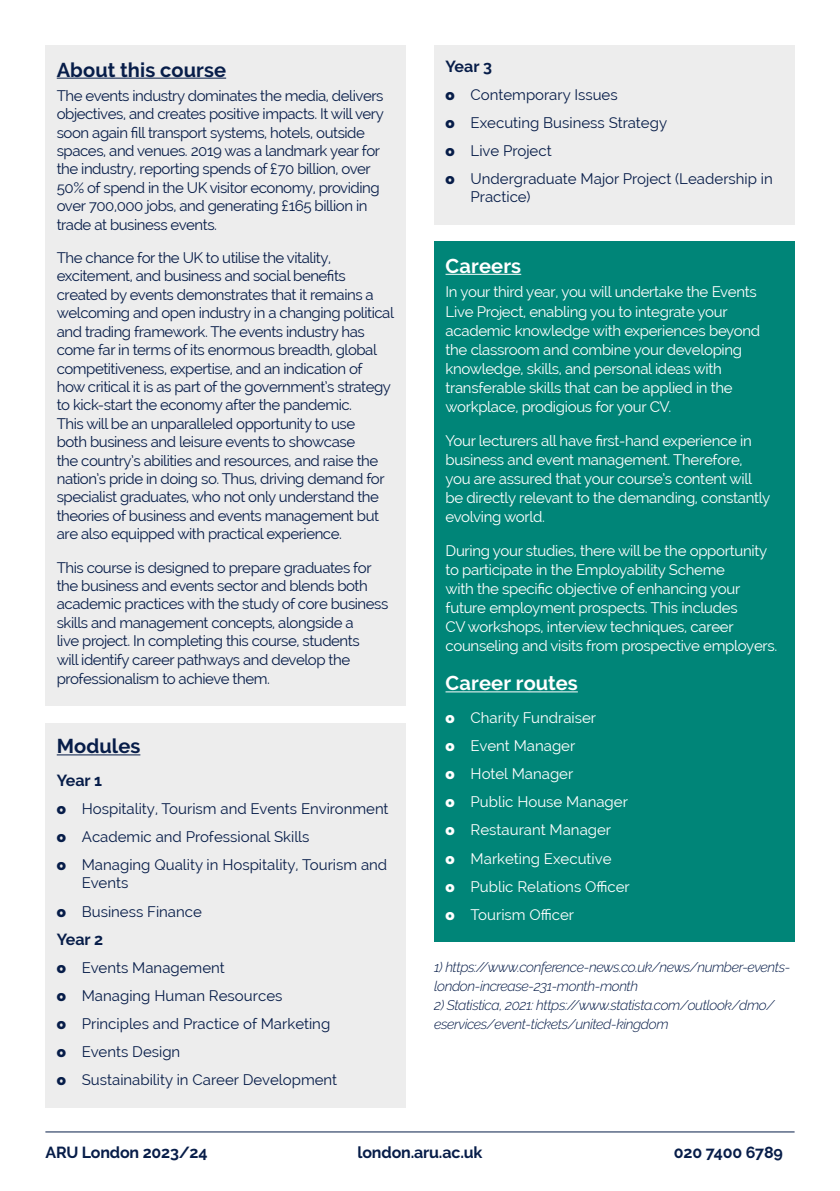
<style>
.page{position:relative;width:840px;height:1191px;background:#fff}
.page>*{position:absolute;margin:0;border:0;box-sizing:border-box;transform-origin:0 0}
.t1{font:700 20px "Raleway";letter-spacing:.005em;color:#071d49}
.t2{font:700 20px "Raleway";letter-spacing:.01em;color:#fff}
.t3{font:700 16px "Raleway";letter-spacing:-.01em;color:#071d49}
.t4{font:15px/18.4px "Raleway";letter-spacing:-.03em;color:#071d49}
.t5{font:15px/19px "Raleway";letter-spacing:-.02em;color:#fff}
.t6{font:15px/28px "Raleway";color:#071d49}
.t7{font:15px/28px "Raleway";color:#fff}
.t8{font:italic 300 14px/19px "Raleway";letter-spacing:-.03em;color:#071d49}
.s1{font-weight:900}
</style>
<div class="page">
<div style="left:45px;top:45px;width:360px;height:661px;background:#ededed"></div>
<hr style="left:57px;top:78px;width:169px;height:1px;background:#071d49">
<div style="left:434px;top:241px;width:360px;height:701px;background:#008578"></div>
<hr style="left:445px;top:274px;width:76px;height:1px;background:#fff">
<hr style="left:445px;top:691px;width:132px;height:1px;background:#fff">
<div style="left:45px;top:723px;width:360px;height:384px;background:#ededed"></div>
<hr style="left:57px;top:754px;width:83px;height:1px;background:#071d49">
<hr style="left:45px;top:1131px;width:749px;height:1px;background:#071d49">
<div style="left:434px;top:45px;width:360px;height:179px;background:#ededed"></div>
<h1 class="t1" style="left:57px;top:58px;width:171px">About this course</h1>
<p class="t4" style="left:57px;top:86px;width:328px">The events industry dominates the media, delivers objectives, and creates positive impacts. It will very soon again fill transport systems, hotels, outside spaces, and venues. 2019 was a landmark year for the industry, reporting spends of £70 billion, over 50% of spend in the UK visitor economy, providing over 700,000 jobs, and generating £165 billion in trade at business events.</p>
<p class="t4" style="left:57px;top:248px;width:338px">The chance for the UK to utilise the vitality, excitement, and business and social benefits created by events demonstrates that it remains a welcoming and open industry in a changing political and trading framework. The events industry has come far in terms of its enormous breadth, global competitiveness, expertise, and an indication of how critical it is as part of the government’s strategy to kick-start the economy after the pandemic.<br>This will be an unparalleled opportunity to use<br>both business and leisure events to showcase<br>the country’s abilities and resources, and raise the nation’s pride in doing so. Thus, driving demand for specialist graduates, who not only understand the theories of business and events management but are also equipped with practical experience.</p>
<p class="t4" style="left:57px;top:558px;width:333px">This course is designed to prepare graduates for the business and events sector and blends both academic practices with the study of core business skills and management concepts, alongside a<br>live project. In completing this course, students<br>will identify career pathways and develop the professionalism to achieve them.</p>
<h1 class="t1" style="left:57px;top:735px;width:85px">Modules</h1>
<p class="t3" style="left:57px;top:771px;width:47px">Year 1</p>
<p class="t6" style="left:57px;top:795px;width:333px"><span class="s1">o</span> Hospitality, Tourism and Events Environment <span class="s1">o</span> Academic and Professional Skills<br><span class="s1">o</span> Managing Quality in Hospitality, Tourism and</p>
<p class="t6" style="left:57px;top:869px;width:147px;text-indent:25px">Events<br><span class="s1">o</span> Business Finance</p>
<p class="t3" style="left:57px;top:929px;width:48px">Year 2</p>
<p class="t6" style="left:57px;top:953px;width:282px"><span class="s1">o</span> Events Management<br><span class="s1">o</span> Managing Human Resources<br><span class="s1">o</span> Principles and Practice of Marketing <span class="s1">o</span> Events Design<br><span class="s1">o</span> Sustainability in Career Development</p>
<p class="t3" style="left:445px;top:57px;width:48px">Year 3</p>
<p class="t6" style="left:445px;top:80px;width:328px"><span class="s1">o</span> Contemporary Issues<br><span class="s1">o</span> Executing Business Strategy<br><span class="s1">o</span> Live Project<br><span class="s1">o</span> Undergraduate Major Project (Leadership in</p>
<p class="t6" style="left:470px;top:182px;width:61px">Practice)</p>
<h1 class="t2" style="left:445px;top:254px;width:77px">Careers</h1>
<p class="t5" style="left:445px;top:283px;width:316px">In your third year, you will undertake the Events Live Project, enabling you to integrate your academic knowledge with experiences beyond the classroom and combine your developing knowledge, skills, and personal ideas with transferable skills that can be applied in the workplace, prodigious for your CV.</p>
<p class="t5" style="left:445px;top:431px;width:326px">Your lecturers all have first-hand experience in business and event management. Therefore, you are assured that your course’s content will be directly relevant to the demanding, constantly evolving world.</p>
<p class="t5" style="left:445px;top:541px;width:333px">During your studies, there will be the opportunity to participate in the Employability Scheme<br>with the specific objective of enhancing your future employment prospects. This includes<br>CV workshops, interview techniques, career counseling and visits from prospective employers.</p>
<h1 class="t2" style="left:445px;top:672px;width:134px">Career routes</h1>
<p class="t7" style="left:445px;top:704px;width:186px"><span class="s1">o</span> Charity Fundraiser<br><span class="s1">o</span> Event Manager<br><span class="s1">o</span> Hotel Manager<br><span class="s1">o</span> Public House Manager <span class="s1">o</span> Restaurant Manager<br><span class="s1">o</span> Marketing Executive<br><span class="s1">o</span> Public Relations Officer <span class="s1">o</span> Tourism Officer</p>
<p class="t8" style="left:434px;top:958px;width:357px">1) https://www.conference-news.co.uk/news/number-events&shy;london-increase-231-month-month</p>
<p class="t8" style="left:434px;top:996px;width:342px">2) Statistica, 2021: https://www.statista.com/outlook/dmo/ eservices/event-tickets/united-kingdom</p>
<p class="t3" style="left:45px;top:1143px;width:164px">ARU London 2023/24</p>
<p class="t3" style="left:357px;top:1143px;width:126px">london.aru.ac.uk</p>
<p class="t3" style="left:673px;top:1143px;width:110px">020 7400 6789</p>
</div>
